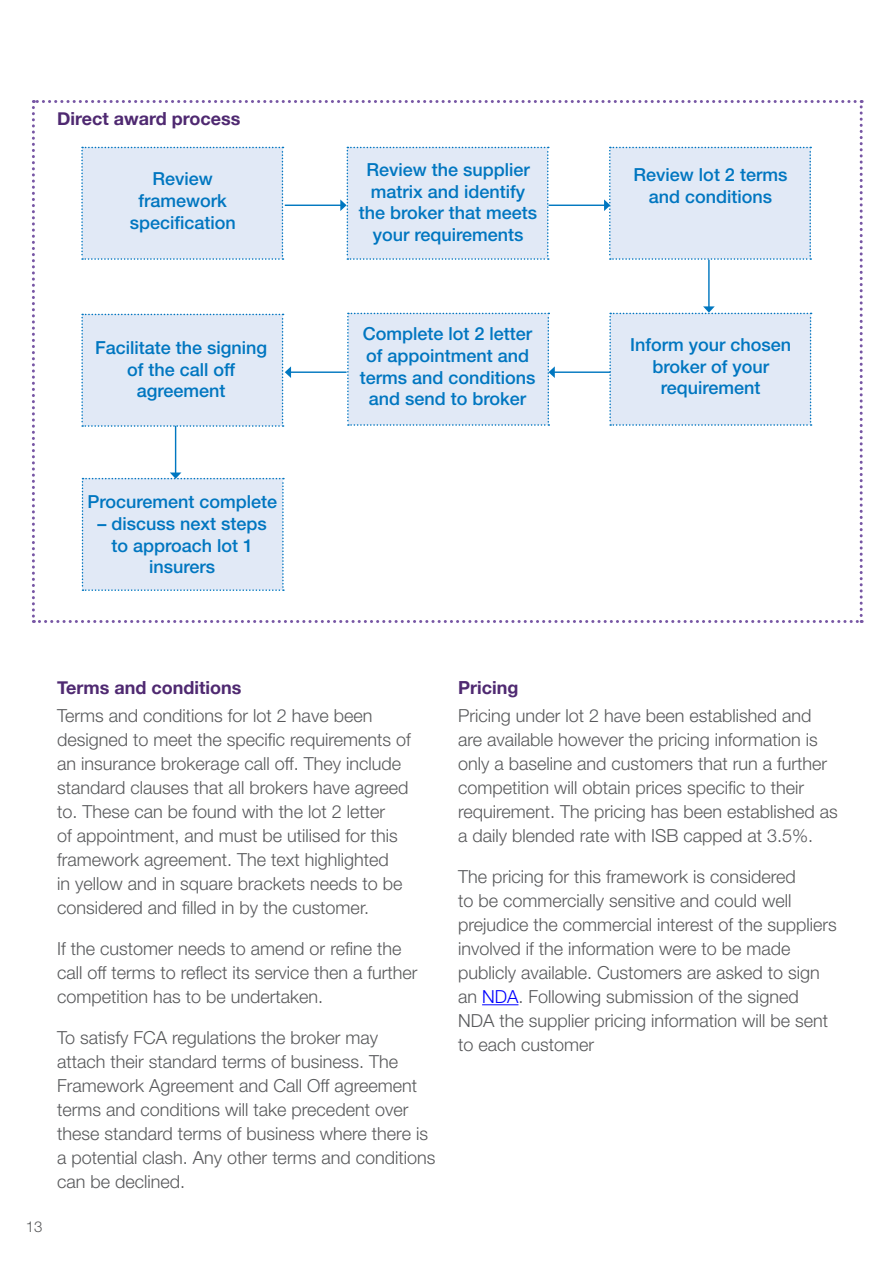
<style>
.page{position:relative;width:893px;height:1263px;background:#fff}
.page>*{position:absolute;margin:0;border:0;box-sizing:border-box;transform-origin:0 0}
.t1{font:300 18px/24px "Helvetica Neue LT";color:#58595b}
.t2{font:500 18px/21.6px "Helvetica Neue LT";color:#0076c0;text-align:center}
.t3{font:700 18px "Helvetica Neue";color:#4f2971}
.t4{font:300 15px "Helvetica Neue LT";color:#58595b}
.s1{color:#00f}
</style>
<div class="page">
<svg style="left:32px;top:100px;width:831px;height:523px"></svg>
<hr style="left:482px;top:1004px;width:36px;height:1px;background:#00f">
<p class="t3" style="left:57px;top:104px;width:185px">Direct award process</p>
<p class="t2" style="left:130px;top:168px;width:108px">Review framework specification</p>
<p class="t2" style="left:95px;top:337px;width:174px">Facilitate the signing of the call off agreement</p>
<p class="t2" style="left:87px;top:491px;width:191px">Procurement complete</p>
<p class="t2" style="left:98px;top:513px;width:171px">– discuss next steps to approach lot 1 insurers</p>
<p class="t2" style="left:359px;top:159px;width:180px">Review the supplier matrix and identify the broker that meets your requirements</p>
<p class="t2" style="left:634px;top:164px;width:155px">Review lot 2 terms and conditions</p>
<p class="t2" style="left:360px;top:323px;width:177px">Complete lot 2 letter of appointment and terms and conditions and send to broker</p>
<p class="t2" style="left:630px;top:334px;width:163px">Inform your chosen broker of your requirement</p>
<p class="t4" style="left:26px;top:1218px;width:18px">13</p>
<p class="t3" style="left:57px;top:673px;width:186px">Terms and conditions</p>
<p class="t1" style="left:57px;top:703px;width:355px">Terms and conditions for lot 2 have been designed to meet the specific requirements of an insurance brokerage call off. They include standard clauses that all brokers have agreed to. These can be found with the lot 2 letter<br>of appointment, and must be utilised for this framework agreement. The text highlighted<br>in yellow and in square brackets needs to be considered and filled in by the customer.</p>
<p class="t1" style="left:57px;top:936px;width:362px">If the customer needs to amend or refine the call off terms to reflect its service then a further competition has to be undertaken.</p>
<p class="t1" style="left:57px;top:1025px;width:380px">To satisfy FCA regulations the broker may<br>attach their standard terms of business. The Framework Agreement and Call Off agreement terms and conditions will take precedent over these standard terms of business where there is a potential clash. Any other terms and conditions can be declined.</p>
<p class="t3" style="left:458px;top:673px;width:62px">Pricing</p>
<p class="t1" style="left:458px;top:703px;width:381px">Pricing under lot 2 have been established and are available however the pricing information is only a baseline and customers that run a further competition will obtain prices specific to their requirement. The pricing has been established as a daily blended rate with ISB capped at 3.5%.</p>
<p class="t1" style="left:458px;top:864px;width:380px">The pricing for this framework is considered<br>to be commercially sensitive and could well prejudice the commercial interest of the suppliers involved if the information were to be made publicly available. Customers are asked to sign an <span class="s1">NDA</span>. Following submission of the signed NDA the supplier pricing information will be sent to each customer</p>
</div>
